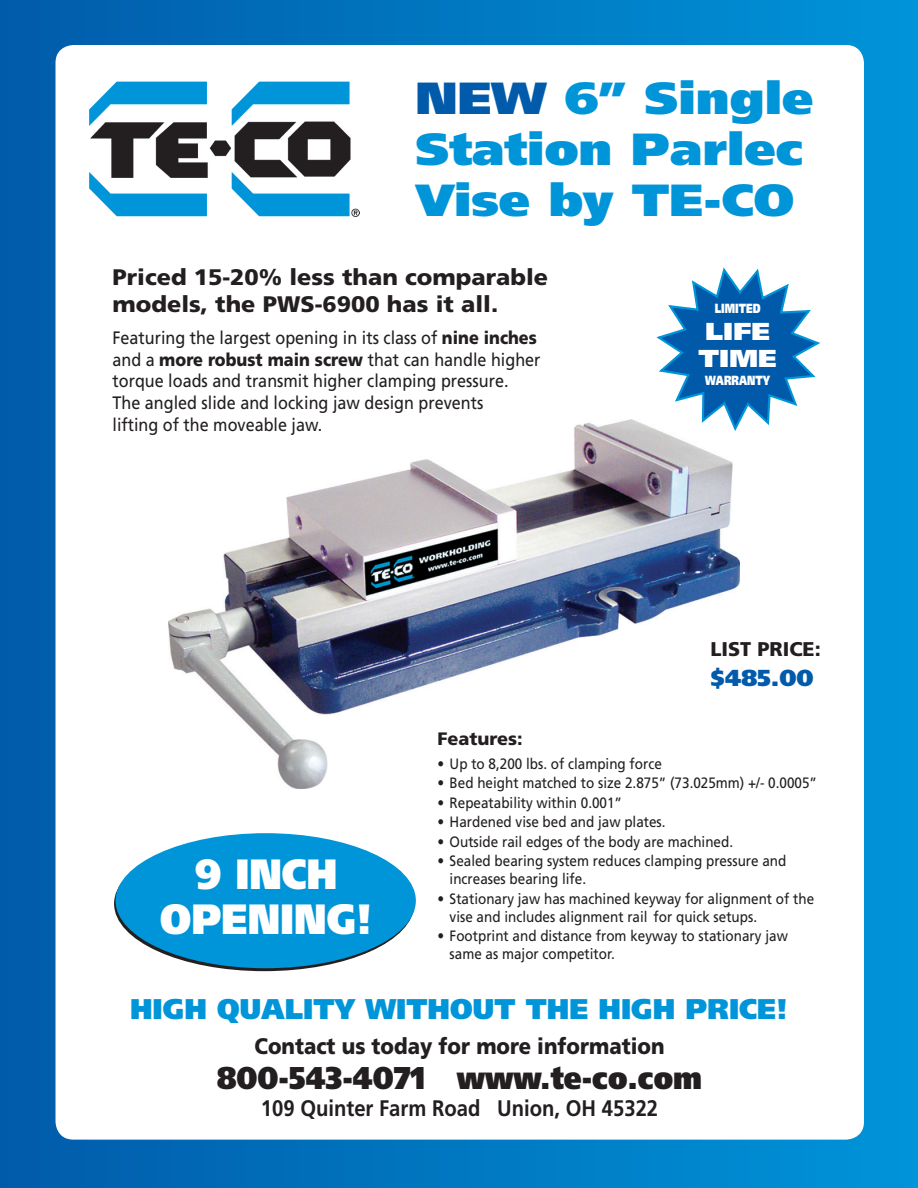
<style>
.page{position:relative;width:918px;height:1188px;background:#fff}
.page>*{position:absolute;margin:0;border:0;box-sizing:border-box;transform-origin:0 0}
.t1{font:900 45px/51px "Frutiger";color:#0095d9;scale:1.1 1}
.t2{font:900 42.3px/45.8px "Frutiger";color:#fff;scale:.9 1}
.t3{font:900 31.5px "Frutiger";color:#231f20;scale:.9 1}
.t4{font:900 28.5px "Frutiger";color:#0095d9}
.t5{font:900 24.45px/26.5px "Frutiger";color:#fff;scale:1.11 1}
.t6{font:900 23.1px "Frutiger";color:#015aaa}
.t7{font:900 22.5px/27px "Frutiger";color:#231f20;scale:1.04 1}
.t8{font:900 22.5px "Frutiger";color:#231f20;scale:.9 1}
.t9{font:700 22.5px "Frutiger";color:#231f20;scale:.9 1}
.t10{font:900 19.8px "Frutiger";color:#231f20}
.t11{font:18px/21.8px "Frutiger";color:#231f20;scale:.9 1}
.t12{font:900 18px "Frutiger";color:#231f20}
.t13{font:15px/18px "Frutiger";color:#231f20;scale:.9 1}
.t14{font:900 13.2px "Frutiger";color:#fff;scale:.73 1}
.s1{color:#015aaa}
.s2{font-weight:900}
</style>
<div class="page">
<div style="left:0;top:0;width:918px;height:1188px;background:linear-gradient(to right,#015baa,#0094d8)"></div>
<div style="left:56px;top:45px;width:808px;height:1095px;background:#fff;border-radius:18px"></div>
<img style="left:90px;top:82px;width:270px;height:134px">
<img style="left:168px;top:420px;width:572px;height:369px">
<svg style="left:656px;top:267px;width:164px;height:165px"></svg>
<svg style="left:114px;top:836px;width:300px;height:135px"></svg>
<div style="left:116px;top:833px;width:300px;height:135px;background:#0095d9;border-radius:50%"></div>
<h1 class="t1" style="left:416px;top:72px;width:363px"><span class="s1">NEW</span> 6” Single<br>Station Parlec<br>Vise by TE-CO</h1>
<h3 class="t7" style="left:112px;top:263px;width:420px">Priced 15-20% less than comparable models, the PWS-6900 has it all.</h3>
<p class="t11" style="left:112px;top:327px;width:477px">Featuring the largest opening in its class of <span class="s2">nine inches </span>and a <span class="s2">more robust main screw</span> that can handle higher torque loads and transmit higher clamping pressure.<br>The angled slide and locking jaw design prevents<br>lifting of the moveable jaw.</p>
<p class="t14" style="left:715px;top:301px;width:64px">LIMITED</p>
<h3 class="t5" style="left:698px;top:318px;width:72px">LIFE<br>TIME</h3>
<p class="t14" style="left:705px;top:372px;width:91px">WARRANTY</p>
<h3 class="t10" style="left:710px;top:637px;width:112px">LIST PRICE:</h3>
<h3 class="t6" style="left:710px;top:664px;width:105px">$485.00</h3>
<h2 class="t2" style="left:160px;top:850px;width:198px;text-indent:35px">9 INCH<br>Opening</h2>
<h2 class="t2" style="left:356px;top:896px;width:20px">!</h2>
<p class="t12" style="left:438px;top:727px;width:87px">Features:</p>
<p class="t13" style="left:438px;top:754px;width:251px">• Up to 8,200 lbs. of clamping force</p>
<p class="t13" style="left:438px;top:774px;width:423px">• Bed height matched to size 2.875” (73.025mm) +/- 0.0005”</p>
<p class="t13" style="left:438px;top:793px;width:207px">• Repeatability within 0.001”</p>
<p class="t13" style="left:438px;top:813px;width:255px">• Hardened vise bed and jaw plates.</p>
<p class="t13" style="left:438px;top:832px;width:330px">• Outside rail edges of the body are machined.</p>
<p class="t13" style="left:450px;top:852px;width:376px;text-indent:-12px">• Sealed bearing system reduces clamping pressure and increases bearing life.</p>
<p class="t13" style="left:450px;top:889px;width:407px;text-indent:-12px">• Stationary jaw has machined keyway for alignment of the vise and includes alignment rail for quick setups.</p>
<p class="t13" style="left:450px;top:927px;width:377px;text-indent:-12px">• Footprint and distance from keyway to stationary jaw same as major competitor.</p>
<h3 class="t4" style="left:130px;top:992px;width:659px">HIGH QUALITY WITHOUT THE HIGH PRICE!</h3>
<h3 class="t8" style="left:255px;top:1033px;width:457px">Contact us today for more information</h3>
<h3 class="t3" style="left:217px;top:1059px;width:540px">800-543-4071 www.te-co.com</h3>
<h3 class="t9" style="left:261px;top:1095px;width:443px">109 Quinter Farm Road Union, OH 45322</h3>
</div>
